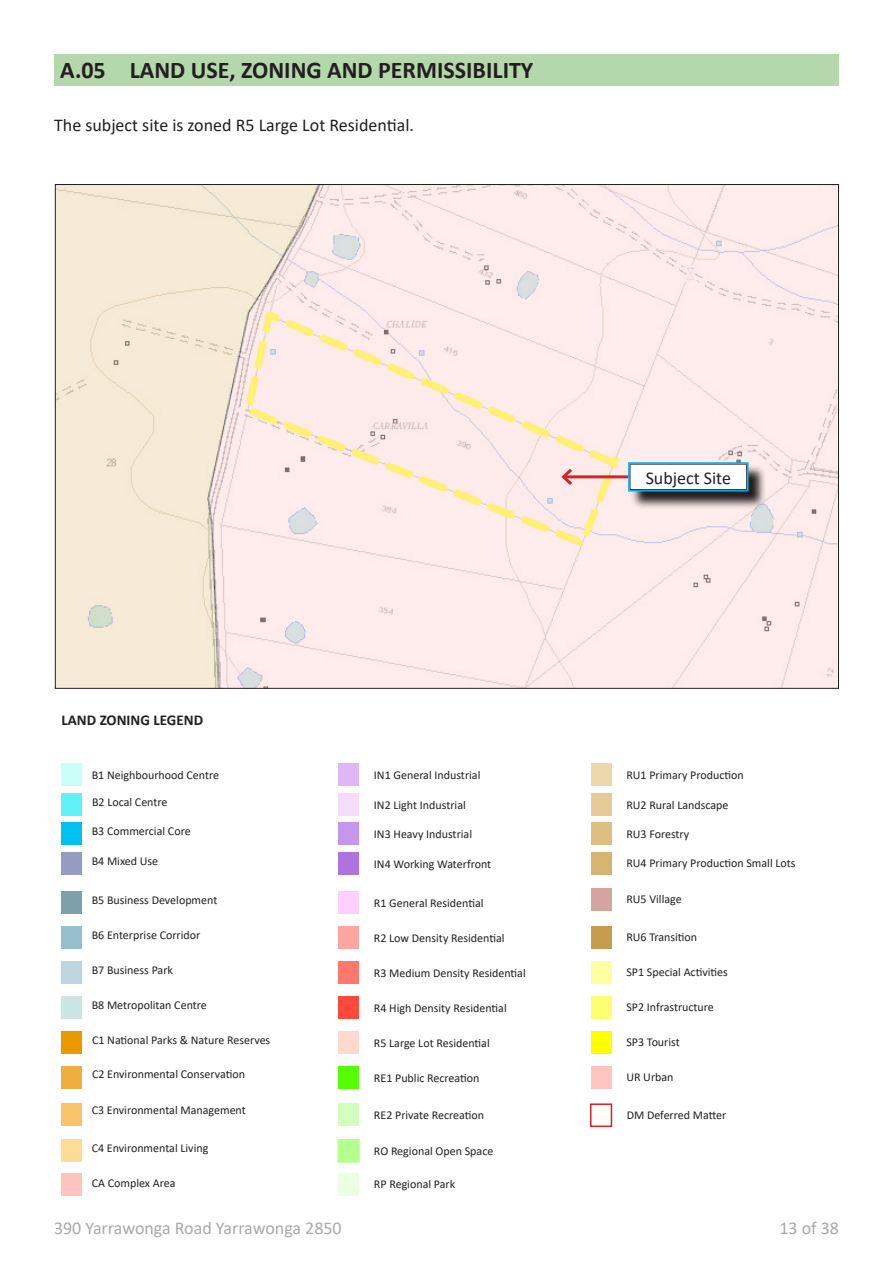
<style>
.page{position:relative;width:893px;height:1263px;background:#fff}
.page>*{position:absolute;margin:0;border:0;box-sizing:border-box;transform-origin:0 0}
.t1{font:700 24px "Calibri";color:#231f20}
.t2{font:18px "Calibri";color:#231f20}
.t3{font:18px "Calibri";color:#a8a9ad}
.t4{font:700 15px "Calibri";color:#231f20}
.t5{font:12px "Calibri";color:#231f20}
</style>
<div class="page">
<div style="left:54px;top:54px;width:785px;height:32px;background:#b5d7ac"></div>
<div style="left:62px;top:763px;width:20px;height:22px;background:#cafef9"></div>
<div style="left:62px;top:793px;width:20px;height:22px;background:#60f1f6"></div>
<div style="left:62px;top:822px;width:20px;height:22px;background:#01c1f0"></div>
<div style="left:62px;top:852px;width:20px;height:22px;background:#969bc1"></div>
<div style="left:62px;top:892px;width:20px;height:22px;background:#7ea0aa"></div>
<div style="left:62px;top:927px;width:20px;height:22px;background:#95bfcd"></div>
<div style="left:62px;top:962px;width:20px;height:22px;background:#bdd5df"></div>
<div style="left:62px;top:997px;width:20px;height:22px;background:#cbe6e1"></div>
<div style="left:62px;top:1032px;width:20px;height:22px;background:#ea9901"></div>
<div style="left:62px;top:1067px;width:20px;height:22px;background:#f0ae40"></div>
<div style="left:62px;top:1103px;width:20px;height:22px;background:#f9c468"></div>
<div style="left:62px;top:1139px;width:20px;height:22px;background:#fddc95"></div>
<div style="left:62px;top:1174px;width:20px;height:22px;background:#ffc3c0"></div>
<div style="left:338px;top:763px;width:21px;height:22px;background:#dfb7f5"></div>
<div style="left:591px;top:763px;width:20px;height:22px;background:#edd8ab"></div>
<div style="left:338px;top:793px;width:21px;height:22px;background:#f5dcfc"></div>
<div style="left:591px;top:793px;width:20px;height:22px;background:#e6ca98"></div>
<div style="left:338px;top:822px;width:21px;height:22px;background:#c697e8"></div>
<div style="left:591px;top:822px;width:20px;height:22px;background:#ddbf81"></div>
<div style="left:338px;top:852px;width:21px;height:22px;background:#ae73df"></div>
<div style="left:591px;top:852px;width:20px;height:22px;background:#d7b470"></div>
<div style="left:338px;top:892px;width:21px;height:22px;background:#ffcffe"></div>
<div style="left:591px;top:888px;width:20px;height:22px;background:#d5a49f"></div>
<div style="left:338px;top:927px;width:21px;height:22px;background:#fea7a0"></div>
<div style="left:591px;top:927px;width:20px;height:22px;background:#c69d4d"></div>
<div style="left:338px;top:1067px;width:21px;height:22px;background:#55fe03"></div>
<div style="left:591px;top:1067px;width:20px;height:22px;background:#ffc3c0"></div>
<div style="left:338px;top:962px;width:21px;height:22px;background:#fd796d"></div>
<div style="left:591px;top:962px;width:20px;height:22px;background:#feff9f"></div>
<div style="left:338px;top:1103px;width:21px;height:22px;background:#d2ffbd"></div>
<div style="left:590px;top:1103px;width:22px;height:24px;background:#fffef9;border:2px solid #d1232a"></div>
<div style="left:338px;top:997px;width:21px;height:22px;background:#ff493c"></div>
<div style="left:591px;top:997px;width:20px;height:22px;background:#feff6f"></div>
<div style="left:338px;top:1139px;width:22px;height:24px;background:#b5ff8f;border:2px solid #b5ff8f"></div>
<div style="left:338px;top:1032px;width:21px;height:22px;background:#fedace"></div>
<div style="left:591px;top:1032px;width:20px;height:22px;background:#fffe00"></div>
<div style="left:338px;top:1174px;width:21px;height:22px;background:#ebffe3"></div>
<img style="left:57px;top:186px;width:780px;height:500px">
<hr style="left:563px;top:475px;width:65px;height:3px;background:#d1232a">
<svg style="left:559px;top:465px;width:16px;height:23px"></svg>
<svg style="left:630px;top:464px;width:137px;height:46px"></svg>
<div style="left:629px;top:463px;width:119px;height:28px;background:#fff"></div>
<div style="left:628px;top:462px;width:121px;height:29px;border:2px solid #00aeef"></div>
<h1 class="t1" style="left:60px;top:53px;width:475px">A.05 LAND USE, ZONING AND PERMISSIBILITY</h1>
<h2 class="t2" style="left:54px;top:113px;width:361px">The subject site is zoned R5 Large Lot Residential.</h2>
<p class="t4" style="left:62px;top:709px;width:143px">LAND ZONING LEGEND</p>
<p class="t5" style="left:92px;top:766px;width:129px">B1 Neighbourhood Centre</p>
<p class="t5" style="left:92px;top:793px;width:77px">B2 Local Centre</p>
<p class="t5" style="left:92px;top:822px;width:100px">B3 Commercial Core</p>
<p class="t5" style="left:92px;top:852px;width:68px">B4 Mixed Use</p>
<p class="t5" style="left:92px;top:892px;width:127px">B5 Business Development</p>
<p class="t5" style="left:92px;top:927px;width:110px">B6 Enterprise Corridor</p>
<p class="t5" style="left:92px;top:962px;width:83px">B7 Business Park</p>
<p class="t5" style="left:92px;top:997px;width:117px">B8 Metropolitan Centre</p>
<p class="t5" style="left:92px;top:1032px;width:180px">C1 National Parks &amp; Nature Reserves</p>
<p class="t5" style="left:92px;top:1065px;width:154px">C2 Environmental Conservation</p>
<p class="t5" style="left:92px;top:1102px;width:156px">C3 Environmental Management</p>
<p class="t5" style="left:92px;top:1139px;width:118px">C4 Environmental Living</p>
<p class="t5" style="left:92px;top:1174px;width:85px">CA Complex Area</p>
<h2 class="t2" style="left:646px;top:465px;width:87px">Subject Site</h2>
<p class="t5" style="left:374px;top:766px;width:108px">IN1 General Industrial</p>
<p class="t5" style="left:374px;top:796px;width:93px">IN2 Light Industrial</p>
<p class="t5" style="left:374px;top:825px;width:100px">IN3 Heavy Industrial</p>
<p class="t5" style="left:374px;top:855px;width:119px">IN4 Working Waterfront</p>
<p class="t5" style="left:374px;top:895px;width:111px">R1 General Residential</p>
<p class="t5" style="left:374px;top:930px;width:132px">R2 Low Density Residential</p>
<p class="t5" style="left:374px;top:965px;width:153px">R3 Medium Density Residential</p>
<p class="t5" style="left:374px;top:1000px;width:134px">R4 High Density Residential</p>
<p class="t5" style="left:374px;top:1035px;width:117px">R5 Large Lot Residential</p>
<p class="t5" style="left:374px;top:1070px;width:107px">RE1 Public Recreation</p>
<p class="t5" style="left:374px;top:1107px;width:112px">RE2 Private Recreation</p>
<p class="t5" style="left:374px;top:1143px;width:121px">RO Regional Open Space</p>
<p class="t5" style="left:374px;top:1176px;width:83px">RP Regional Park</p>
<p class="t5" style="left:626px;top:766px;width:119px">RU1 Primary Production</p>
<p class="t5" style="left:626px;top:796px;width:104px">RU2 Rural Landscape</p>
<p class="t5" style="left:626px;top:825px;width:64px">RU3 Forestry</p>
<p class="t5" style="left:626px;top:854px;width:171px">RU4 Primary Production Small Lots</p>
<p class="t5" style="left:626px;top:890px;width:57px">RU5 Village</p>
<p class="t5" style="left:626px;top:929px;width:72px">RU6 Transition</p>
<p class="t5" style="left:626px;top:964px;width:103px">SP1 Special Activities</p>
<p class="t5" style="left:626px;top:999px;width:89px">SP2 Infrastructure</p>
<p class="t5" style="left:626px;top:1034px;width:55px">SP3 Tourist</p>
<p class="t5" style="left:626px;top:1069px;width:49px">UR Urban</p>
<p class="t5" style="left:627px;top:1106px;width:101px">DM Deferred Matter</p>
<h2 class="t3" style="left:54px;top:1216px;width:289px">390 Yarrawonga Road Yarrawonga 2850</h2>
<h2 class="t3" style="left:779px;top:1216px;width:61px">13 of 38</h2>
</div>
